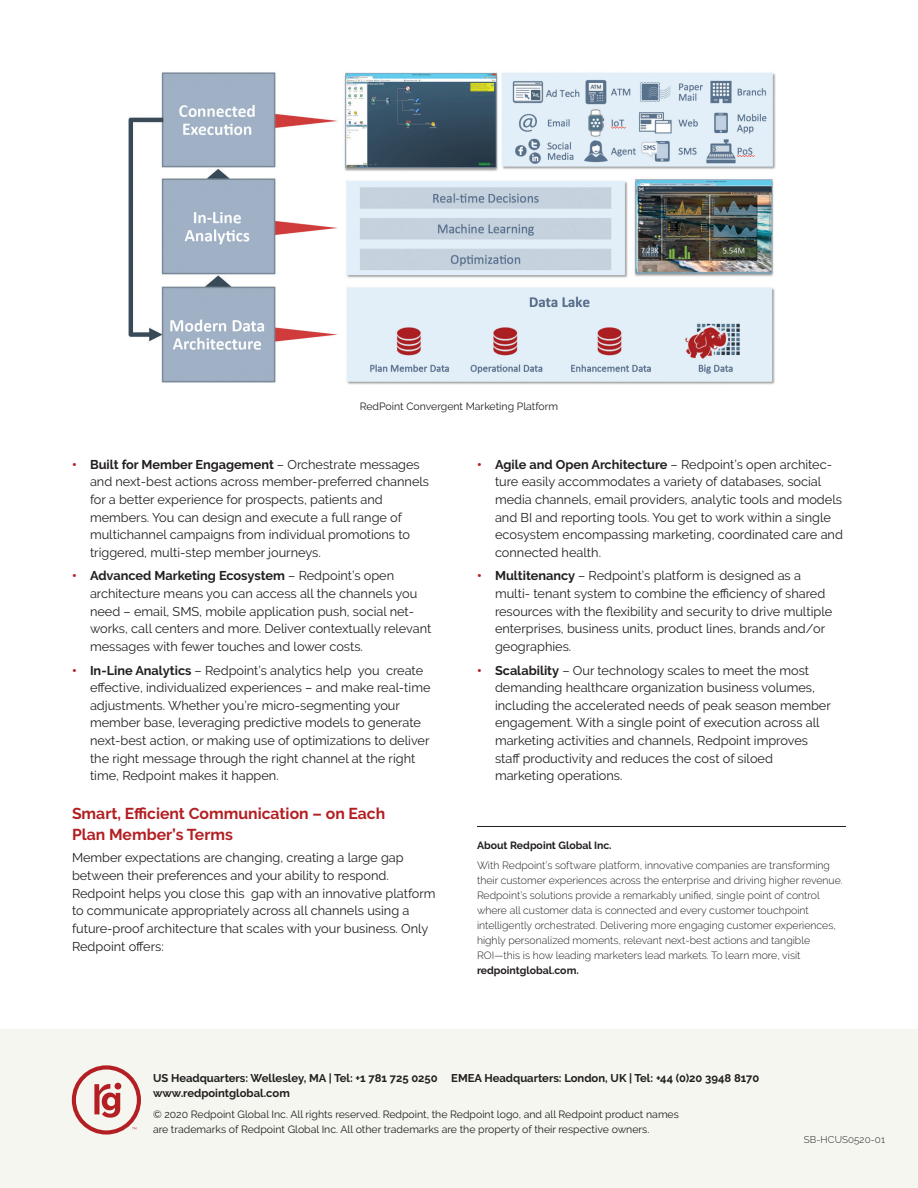
<style>
.page{position:relative;width:918px;height:1188px;background:#fff}
.page>*{position:absolute;margin:0;border:0;box-sizing:border-box;transform-origin:0 0}
.Subhead{font:700 15.75px/21px "Raleway";color:#b31f23}
.Body-_Pre_Bullet{font:12.75px/17.7px "Raleway";color:#231f20}
.t1{font:700 11.25px/15px "Raleway";color:#231f20}
.About_Redpoint_Copy{font:300 10.5px/15px "Raleway";color:#231f20}
.Caption{font:10.5px/15px "Raleway";color:#231f20}
.About_Redpoint_Heade{font:700 10.5px "Raleway";color:#231f20}
.t2{font:300 9.75px "Raleway";letter-spacing:.01em;color:#231f20}
.s1{font-weight:900;color:#b31f23}
.s2{font-weight:700}
</style>
<div class="page">
<div style="left:0;top:1030px;width:918px;height:158px;background:#f5f6ef"></div>
<svg style="left:72px;top:1065px;width:69px;height:70px"></svg>
<hr style="left:477px;top:826px;width:369px;height:1px;background:#231f20">
<img style="left:128px;top:72px;width:648px;height:313px">
<p class="Caption" style="left:360px;top:398px;width:200px">RedPoint Convergent Marketing Platform</p>
<p class="Body-_Pre_Bullet" style="left:90px;top:455px;width:341px;text-indent:-18px"><span class="s1">•</span> <span class="s2">Built for Member Engagement</span> – Orchestrate messages and next-best actions across member-preferred channels for a better experience for prospects, patients and members. You can design and execute a full range of multichannel campaigns from individual promotions to triggered, multi-step member journeys.</p>
<p class="Body-_Pre_Bullet" style="left:90px;top:567px;width:343px;text-indent:-18px"><span class="s1">•</span> <span class="s2">Advanced Marketing Ecosystem</span> – Redpoint’s open architecture means you can access all the channels you need – email, SMS, mobile application push, social net&shy;works, call centers and more. Deliver contextually relevant messages with fewer touches and lower costs.</p>
<p class="Body-_Pre_Bullet" style="left:90px;top:661px;width:342px;text-indent:-18px"><span class="s1">•</span> <span class="s2">In-Line Analytics</span> – Redpoint’s analytics help you create effective, individualized experiences – and make real-time adjustments. Whether you’re micro-segmenting your member base, leveraging predictive models to generate next-best action, or making use of optimizations to deliver the right message through the right channel at the right time, Redpoint makes it happen.</p>
<p class="Subhead" style="left:72px;top:803px;width:315px">Smart, Efficient Communication – on Each<br>Plan Member’s Terms</p>
<p class="Body-_Pre_Bullet" style="left:72px;top:849px;width:365px">Member expectations are changing, creating a large gap between their preferences and your ability to respond.<br>Redpoint helps you close this gap with an innovative platform to communicate appropriately across all channels using a future-proof architecture that scales with your business. Only Redpoint offers:</p>
<p class="Body-_Pre_Bullet" style="left:495px;top:455px;width:350px;text-indent:-18px"><span class="s1">•</span> <span class="s2">Agile and Open Architecture</span> – Redpoint’s open architec&shy;ture easily accommodates a variety of databases, social media channels, email providers, analytic tools and models and BI and reporting tools. You get to work within a single ecosystem encompassing marketing, coordinated care and connected health.</p>
<p class="Body-_Pre_Bullet" style="left:495px;top:567px;width:339px;text-indent:-18px"><span class="s1">•</span> <span class="s2">Multitenancy</span> – Redpoint’s platform is designed as a multi- tenant system to combine the efficiency of shared resources with the flexibility and security to drive multiple enterprises, business units, product lines, brands and/or geographies.</p>
<p class="Body-_Pre_Bullet" style="left:495px;top:661px;width:337px;text-indent:-18px"><span class="s1">•</span> <span class="s2">Scalability</span> – Our technology scales to meet the most demanding healthcare organization business volumes, including the accelerated needs of peak season member engagement. With a single point of execution across all marketing activities and channels, Redpoint improves staff productivity and reduces the cost of siloed marketing operations.</p>
<p class="About_Redpoint_Heade" style="left:477px;top:840px;width:136px">About Redpoint Global Inc.</p>
<p class="About_Redpoint_Copy" style="left:477px;top:858px;width:367px">With Redpoint’s software platform, innovative companies are transforming their customer experiences across the enterprise and driving higher revenue.<br>Redpoint’s solutions provide a remarkably unified, single point of control where all customer data is connected and every customer touchpoint intelligently orchestrated. Delivering more engaging customer experiences, highly personalized moments, relevant next-best actions and tangible ROI—this is how leading marketers lead markets. To learn more, visit <span class="s2">redpointglobal.com.</span></p>
<p class="t1" style="left:153px;top:1071px;width:608px">US Headquarters: Wellesley, MA | Tel: +1 781 725 0250 EMEA Headquarters: London, UK | Tel: +44 (0)20 3948 8170 www.redpointglobal.com</p>
<p class="Caption" style="left:153px;top:1107px;width:527px">© 2020 Redpoint Global Inc. All rights reserved. Redpoint, the Redpoint logo, and all Redpoint product names are trademarks of Redpoint Global Inc. All other trademarks are the property of their respective owners.</p>
<p class="t2" style="left:804px;top:1134px;width:83px">SB-HCUS0520-01</p>
</div>
